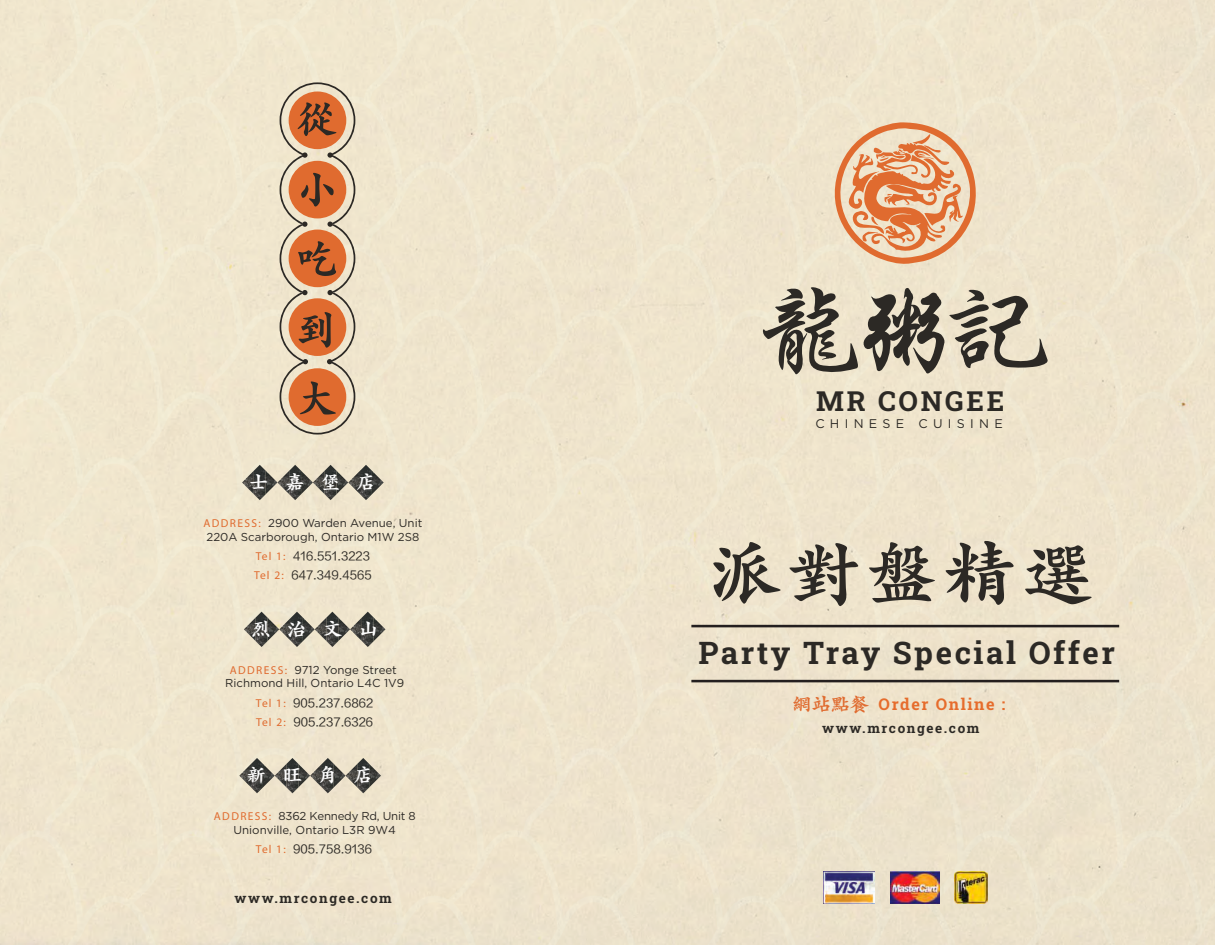
<style>
.page{position:relative;width:1215px;height:945px;background:#efe4cd}
.page>*{position:absolute;margin:0;border:0;box-sizing:border-box;transform-origin:0 0}
.t1{font:900 71.1px "ST Kaiti SC";letter-spacing:.1em;color:#2c2925}
.t2{font:700 31.2px "Roboto Slab";letter-spacing:.08em;color:#2c2925}
.t3{font:700 27.6px "Roboto Slab";letter-spacing:.1em;color:#2c2925}
.t4{font:900 19.35px "ST Kaiti TC";letter-spacing:.85em;color:#fff}
.t5{font:700 16.2px "Roboto Slab";letter-spacing:.1em;color:#e66c2c}
.t6{font:700 13.5px "Roboto Slab";letter-spacing:.12em;color:#2c2925}
.t7{font:12.6px "Gotham";letter-spacing:.42em;color:#2c2925}
.t8{font:11.55px/13.4px "Gotham";color:#2c2925;text-align:center}
.t9{font:11.55px/19.2px "FZLTHK GBK1 0";color:#2c2925}
.s1{font-family:"Myriad Pro";color:#e06b2f}
.s2{font-family:"ST Kaiti TC";font-weight:900;font-size:19.05px;color:#e06b2f}
</style>
<div class="page">
<img style="left:266px;top:471px;width:23px;height:23px">
<img style="left:254px;top:465px;width:12px;height:35px">
<img style="left:242px;top:471px;width:12px;height:23px">
<img style="left:301px;top:471px;width:24px;height:23px">
<img style="left:289px;top:465px;width:12px;height:35px">
<img style="left:337px;top:471px;width:23px;height:23px">
<img style="left:325px;top:465px;width:12px;height:35px">
<img style="left:372px;top:471px;width:12px;height:23px">
<img style="left:360px;top:465px;width:12px;height:35px">
<img style="left:267px;top:618px;width:24px;height:23px">
<img style="left:256px;top:612px;width:11px;height:35px">
<img style="left:244px;top:618px;width:12px;height:23px">
<img style="left:303px;top:618px;width:23px;height:23px">
<img style="left:291px;top:612px;width:12px;height:35px">
<img style="left:338px;top:618px;width:24px;height:23px">
<img style="left:326px;top:612px;width:12px;height:35px">
<img style="left:374px;top:618px;width:11px;height:23px">
<img style="left:362px;top:612px;width:12px;height:35px">
<img style="left:263px;top:764px;width:23px;height:23px">
<img style="left:251px;top:758px;width:12px;height:35px">
<img style="left:239px;top:764px;width:12px;height:23px">
<img style="left:298px;top:764px;width:24px;height:23px">
<img style="left:286px;top:758px;width:12px;height:35px">
<img style="left:334px;top:764px;width:23px;height:23px">
<img style="left:322px;top:758px;width:12px;height:35px">
<img style="left:369px;top:764px;width:12px;height:23px">
<img style="left:357px;top:758px;width:12px;height:35px">
<h3 class="t4" style="left:249px;top:470px;width:129px">士嘉堡店</h3>
<p class="t8" style="left:204px;top:516px;width:220px;text-align:left"><span class="s1">ADDRESS:</span> 2900 Warden Avenue, Unit<br>220A Scarborough, Ontario M1W 2S8</p>
<p class="t9" style="left:254px;top:546px;width:119px"><span class="s1">Tel 1:</span> 416.551.3223<br><span class="s1">Tel 2:</span> 647.349.4565</p>
<h3 class="t4" style="left:251px;top:617px;width:129px">烈治文山</h3>
<p class="t8" style="left:225px;top:663px;width:180px"><span class="s1">ADDRESS:</span> 9712 Yonge Street<br>Richmond Hill, Ontario L4C 1V9</p>
<p class="t9" style="left:256px;top:693px;width:119px"><span class="s1">Tel 1:</span> 905.237.6862<br><span class="s1">Tel 2:</span> 905.237.6326</p>
<h3 class="t4" style="left:247px;top:763px;width:129px">新旺角店</h3>
<p class="t8" style="left:214px;top:809px;width:203px"><span class="s1">ADDRESS :</span> 8362 Kennedy Rd, Unit 8<br>Unionville, Ontario L3R 9W4</p>
<p class="t9" style="left:256px;top:840px;width:118px"><span class="s1">Tel 1:</span> 905.758.9136</p>
<p class="t6" style="left:235px;top:889px;width:159px">www.mrcongee.com</p>
<h3 class="t3" style="left:816px;top:382px;width:190px">MR CONGEE</h3>
<p class="t7" style="left:815px;top:416px;width:189px">CHINESE CUISINE</p>
<h1 class="t1" style="left:710px;top:530px;width:385px">派對盤精選</h1>
<h2 class="t2" style="left:698px;top:631px;width:418px">Party Tray Special Offer</h2>
<h3 class="t5" style="left:793px;top:693px;width:214px"><span class="s2">網站點餐</span> Order Online :</h3>
<p class="t6" style="left:822px;top:719px;width:159px">www.mrcongee.com</p>
</div>
